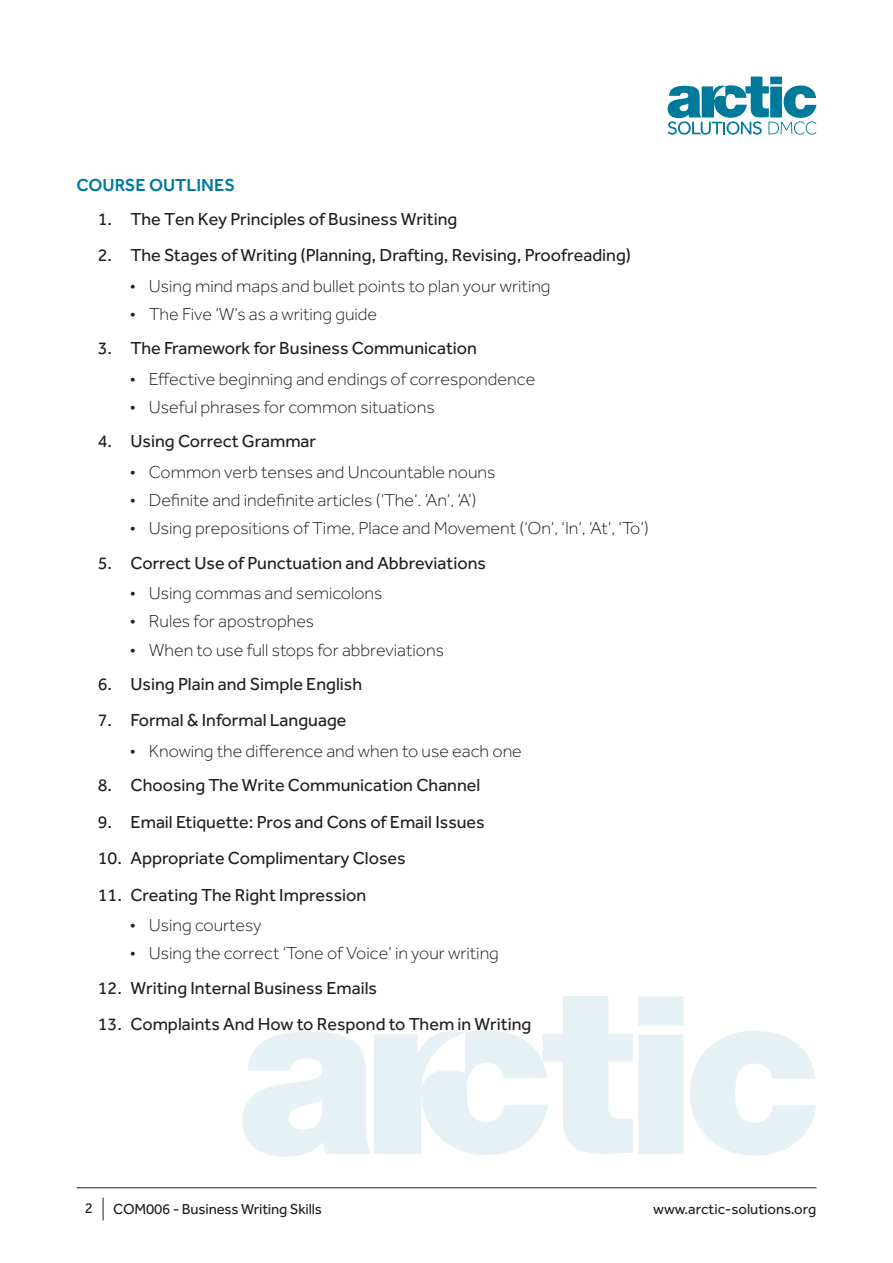
<style>
.page{position:relative;width:893px;height:1263px;background:#fff}
.page>*{position:absolute;margin:0;border:0;box-sizing:border-box;transform-origin:0 0}
.t1{font:300 18px "Effra";color:#231f20}
.t2{font:18px "Effra";color:#231f20}
.Heading_-_Course_Out{font:500 18px "Effra";color:#007a9a}
.t3{font:15px "Effra";letter-spacing:-.01em;color:#231f20}
</style>
<div class="page">
<hr style="left:77px;top:1187px;width:739px;height:1px;background:#231f20">
<svg style="left:103px;top:1198px;width:1px;height:22px"></svg>
<svg style="left:690px;top:1031px;width:126px;height:125px"></svg>
<svg style="left:242px;top:996px;width:442px;height:161px"></svg>
<svg style="left:668px;top:77px;width:148px;height:58px"></svg>
<p class="Heading_-_Course_Out" style="left:77px;top:174px;width:160px">COURSE OUTLINES</p>
<p class="t2" style="left:98px;top:208px;width:361px">1. The Ten Key Principles of Business Writing</p>
<p class="t2" style="left:98px;top:245px;width:535px">2. The Stages of Writing (Planning, Drafting, Revising, Proofreading)</p>
<p class="t1" style="left:130px;top:276px;width:422px">• Using mind maps and bullet points to plan your writing</p>
<p class="t1" style="left:130px;top:304px;width:249px">• The Five ‘W’s as a writing guide</p>
<p class="t2" style="left:98px;top:338px;width:381px">3. The Framework for Business Communication</p>
<p class="t1" style="left:130px;top:369px;width:407px">• Effective beginning and endings of correspondence</p>
<p class="t1" style="left:130px;top:397px;width:306px">• Useful phrases for common situations</p>
<p class="t2" style="left:98px;top:431px;width:220px">4. Using Correct Grammar</p>
<p class="t1" style="left:130px;top:462px;width:367px">• Common verb tenses and Uncountable nouns</p>
<p class="t1" style="left:130px;top:490px;width:348px">• Definite and indefinite articles (‘The’. ‘An’, ‘A’)</p>
<p class="t1" style="left:130px;top:518px;width:520px">• Using prepositions of Time, Place and Movement (‘On’, ‘In’, ‘At’, ‘To’)</p>
<p class="t2" style="left:98px;top:552px;width:390px">5. Correct Use of Punctuation and Abbreviations</p>
<p class="t1" style="left:130px;top:583px;width:254px">• Using commas and semicolons</p>
<p class="t1" style="left:130px;top:611px;width:186px">• Rules for apostrophes</p>
<p class="t1" style="left:130px;top:639px;width:316px">• When to use full stops for abbreviations</p>
<p class="t2" style="left:98px;top:673px;width:266px">6. Using Plain and Simple English</p>
<p class="t2" style="left:98px;top:710px;width:250px">7. Formal &amp; Informal Language</p>
<p class="t1" style="left:130px;top:741px;width:393px">• Knowing the difference and when to use each one</p>
<p class="t2" style="left:98px;top:775px;width:384px">8. Choosing The Write Communication Channel</p>
<p class="t2" style="left:98px;top:811px;width:388px">9. Email Etiquette: Pros and Cons of Email Issues</p>
<p class="t2" style="left:98px;top:848px;width:309px">10. Appropriate Complimentary Closes</p>
<p class="t2" style="left:98px;top:884px;width:270px">11. Creating The Right Impression</p>
<p class="t1" style="left:130px;top:915px;width:133px">• Using courtesy</p>
<p class="t1" style="left:130px;top:943px;width:370px">• Using the correct ‘Tone of Voice’ in your writing</p>
<p class="t2" style="left:98px;top:977px;width:281px">12. Writing Internal Business Emails</p>
<p class="t2" style="left:98px;top:1013px;width:435px">13. Complaints And How to Respond to Them in Writing</p>
<p class="t3" style="left:85px;top:1199px;width:10px">2</p>
<p class="t3" style="left:113px;top:1200px;width:210px">COM006 - Business Writing Skills</p>
<p class="t3" style="left:653px;top:1200px;width:165px">www.arctic-solutions.org</p>
</div>
